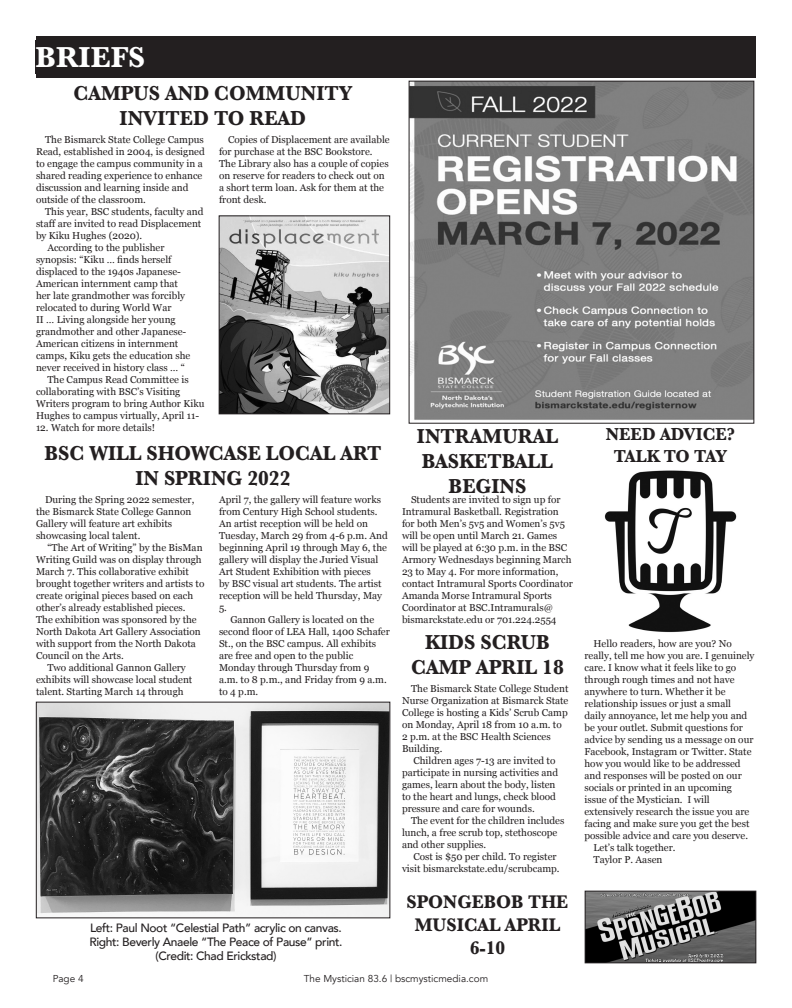
<style>
.page{position:relative;width:792px;height:1008px;background:#fff}
.page>*{position:absolute;margin:0;border:0;box-sizing:border-box;transform-origin:0 0}
.t1{font:700 30px "Baskerville";color:#fff}
.t2{font:700 21px/25.2px "Baskerville";color:#231f20;text-align:center;scale:.95 1}
.t3{font:700 19px/22.8px "Baskerville";color:#231f20;text-align:center;scale:.95 1}
.t4{font:700 18px/21.6px "Baskerville";color:#231f20;text-align:center;scale:.95 1}
.t5{font:500 12px "Avenir";letter-spacing:-.03em;color:#231f20}
.t6{font:10px/12px "Georgia";color:#231f20}
.t7{font:10px "Avenir";color:#231f20}
</style>
<div class="page">
<div style="left:36px;top:36px;width:720px;height:42px;background:#231f20"></div>
<div style="left:35px;top:40px;width:121px;height:33px;background:#231f20"></div>
<img style="left:221px;top:218px;width:167px;height:194px">
<div style="left:219px;top:216px;width:171px;height:198px;border:1px solid #231f20"></div>
<img style="left:38px;top:704px;width:350px;height:212px">
<img style="left:411px;top:83px;width:341px;height:337px">
<div style="left:409px;top:81px;width:345px;height:342px;border:1px solid #231f20"></div>
<img style="left:604px;top:470px;width:133px;height:163px">
<img style="left:587px;top:893px;width:167px;height:68px">
<div style="left:585px;top:891px;width:171px;height:72px;border:1px solid #231f20"></div>
<p class="t1" style="left:35px;top:37px;width:111px">BRIEFS</p>
<p class="t2" style="left:73px;top:81px;width:295px">CAMPUS AND COMMUNITY<br>INVITED TO READ</p>
<p class="t6" style="left:36px;top:133px;width:170px;text-indent:9px">The Bismarck State College Campus Read, established in 2004, is designed to engage the campus community in a shared reading experience to enhance discussion and learning inside and outside of the classroom.</p>
<p class="t6" style="left:36px;top:205px;width:169px;text-indent:9px">This year, BSC students, faculty and staff are invited to read Displacement by Kiku Hughes (2020).</p>
<p class="t6" style="left:36px;top:241px;width:156px;text-indent:11px">According to the publisher synopsis: “Kiku … finds herself displaced to the 1940s Japanese-<br>American internment camp that her late grandmother was forcibly relocated to during World War<br>II … Living alongside her young grandmother and other Japanese-<br>American citizens in internment camps, Kiku gets the education she never received in history class … “</p>
<p class="t6" style="left:36px;top:373px;width:170px;text-indent:11px">The Campus Read Committee is collaborating with BSC’s Visiting Writers program to bring Author Kiku Hughes to campus virtually, April 11-</p>
<p class="t6" style="left:36px;top:421px;width:121px">12. Watch for more details!</p>
<p class="t6" style="left:219px;top:133px;width:172px;text-indent:9px">Copies of Displacement are available for purchase at the BSC Bookstore.<br>The Library also has a couple of copies on reserve for readers to check out on a short term loan. Ask for them at the front desk.</p>
<p class="t2" style="left:45px;top:441px;width:356px">BSC WILL SHOWCASE LOCAL ART<br>IN SPRING 2022</p>
<p class="t6" style="left:36px;top:493px;width:160px;text-indent:9px">During the Spring 2022 semester, the Bismarck State College Gannon<br>Gallery will feature art exhibits showcasing local talent.</p>
<p class="t6" style="left:36px;top:541px;width:170px;text-indent:11px">“The Art of Writing” by the BisMan Writing Guild was on display through March 7. This collaborative exhibit brought together writers and artists to create original pieces based on each other’s already established pieces.<br>The exhibition was sponsored by the North Dakota Art Gallery Association with support from the North Dakota Council on the Arts.</p>
<p class="t6" style="left:36px;top:661px;width:158px;text-indent:11px">Two additional Gannon Gallery exhibits will showcase local student talent. Starting March 14 through</p>
<p class="t6" style="left:219px;top:493px;width:170px">April 7, the gallery will feature works from Century High School students.<br>An artist reception will be held on Tuesday, March 29 from 4-6 p.m. And beginning April 19 through May 6, the gallery will display the Juried Visual Art Student Exhibition with pieces<br>by BSC visual art students. The artist reception will be held Thursday, May 5.</p>
<p class="t6" style="left:219px;top:613px;width:172px;text-indent:11px">Gannon Gallery is located on the second floor of LEA Hall, 1400 Schafer<br>St., on the BSC campus. All exhibits are free and open to the public<br>Monday through Thursday from 9 a.m. to 8 p.m., and Friday from 9 a.m. to 4 p.m.</p>
<p class="t5" style="left:90px;top:917px;width:253px">Left: Paul Noot “Celestial Path” acrylic on canvas.</p>
<p class="t5" style="left:89px;top:931px;width:255px">Right: Beverly Anaele “The Peace of Pause” print.</p>
<p class="t5" style="left:155px;top:946px;width:123px">(Credit: Chad Erickstad)</p>
<p class="t2" style="left:417px;top:424px;width:150px">INTRAMURAL<br>BASKETBALL<br>BEGINS</p>
<p class="t6" style="left:402px;top:493px;width:172px;text-indent:9px">Students are invited to sign up for Intramural Basketball. Registration for both Men’s 5v5 and Women’s 5v5 will be open until March 21. Games will be played at 6:30 p.m. in the BSC Armory Wednesdays beginning March 23 to May 4. For more information, contact Intramural Sports Coordinator Amanda Morse Intramural Sports Coordinator at BSC.Intramurals@ bismarckstate.edu or 701.224.2554</p>
<p class="t2" style="left:411px;top:630px;width:162px">KIDS SCRUB<br>CAMP APRIL 18</p>
<p class="t6" style="left:402px;top:682px;width:168px;text-indent:9px">The Bismarck State College Student<br>Nurse Organization at Bismarck State<br>College is hosting a Kids’ Scrub Camp on Monday, April 18 from 10 a.m. to<br>2 p.m. at the BSC Health Sciences<br>Building.</p>
<p class="t6" style="left:402px;top:754px;width:158px;text-indent:11px">Children ages 7-13 are invited to participate in nursing activities and games, learn about the body, listen to the heart and lungs, check blood pressure and care for wounds.</p>
<p class="t6" style="left:402px;top:814px;width:164px;text-indent:9px">The event for the children includes lunch, a free scrub top, stethoscope and other supplies.</p>
<p class="t6" style="left:402px;top:850px;width:159px;text-align:right">Cost is $50 per child. To register visit bismarckstate.edu/scrubcamp.</p>
<p class="t3" style="left:407px;top:891px;width:172px">SPONGEBOB THE<br>MUSICAL APRIL<br>6-10</p>
<p class="t7" style="left:53px;top:973px;width:32px">Page 4</p>
<p class="t7" style="left:304px;top:973px;width:186px">The Mystician 83.6 | bscmysticmedia.com</p>
<p class="t4" style="left:606px;top:424px;width:138px">NEED ADVICE?<br>TALK TO TAY</p>
<p class="t6" style="left:584px;top:637px;width:172px;text-indent:9px">Hello readers, how are you? No really, tell me how you are. I genuinely care. I know what it feels like to go through rough times and not have anywhere to turn. Whether it be relationship issues or just a small daily annoyance, let me help you and be your outlet. Submit questions for advice by sending us a message on our Facebook, Instagram or Twitter. State how you would like to be addressed and responses will be posted on our socials or printed in an upcoming issue of the Mystician. I will extensively research the issue you are facing and make sure you get the best possible advice and care you deserve.</p>
<p class="t6" style="left:594px;top:841px;width:84px">Let’s talk together.</p>
<p class="t6" style="left:594px;top:853px;width:70px">Taylor P. Aasen</p>
</div>
